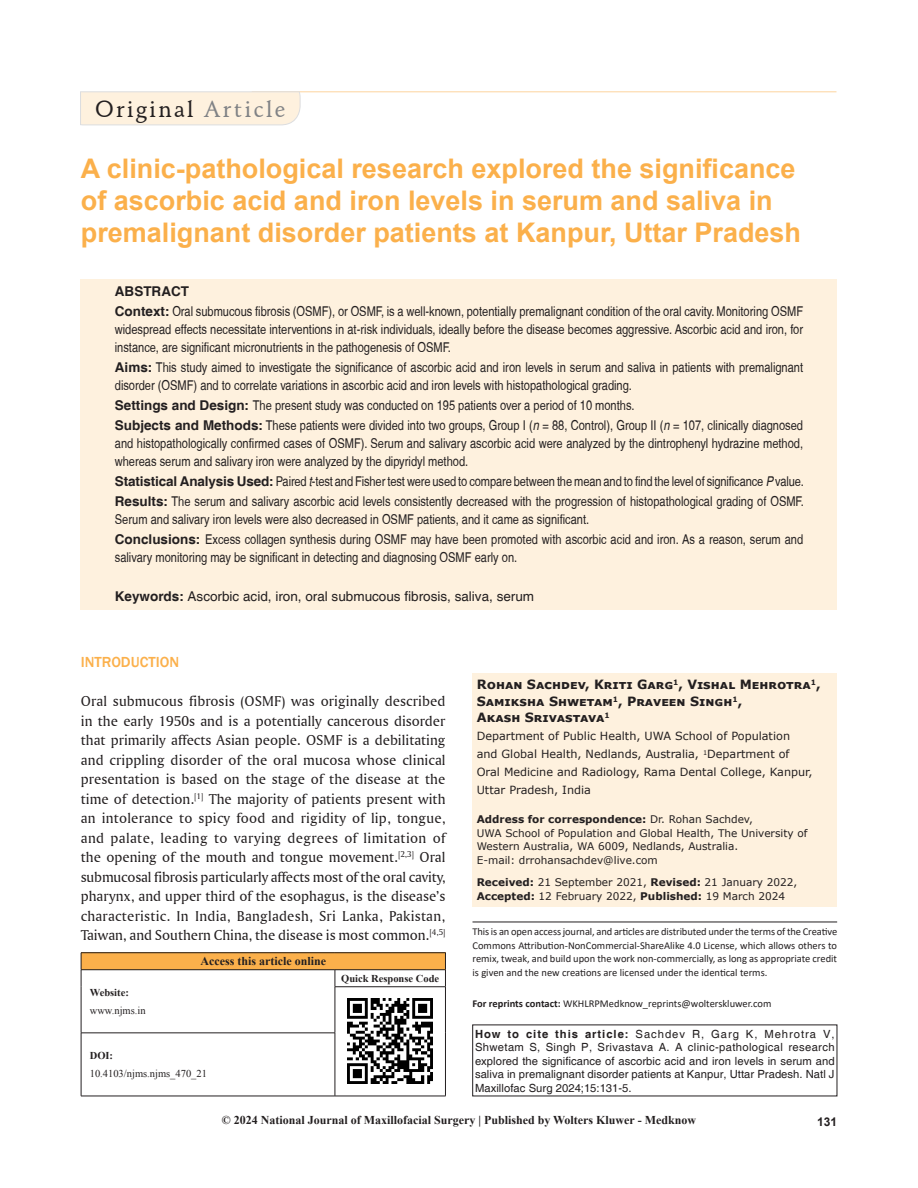
<style>
.page{position:relative;width:918px;height:1188px;background:#fff}
.page>*{position:absolute;margin:0;border:0;box-sizing:border-box;transform-origin:0 0}
.AT{font:700 27px/32.4px "Arial";color:#fbb04b}
.AH{font:500 22.5px "Schneidler BT";letter-spacing:.1em;color:#231f20}
.TX{font:15px/19.5px "Amerigo BT Roman A";color:#231f20;text-align:justify}
.t1{font:500 15px "Franklin Gothic";color:#fbb04b}
.ABS{font:condensed 13.5px/18px "Helvetica";color:#231f20}
.KWD{font:13.5px "Helvetica";color:#231f20}
.ABSH{font:700 13.5px "Helvetica";color:#231f20}
.AU{font:700 12.75px/16.5px "Verdana";color:#231f20}
.AAO{font:700 12px "Times New Roman";color:#231f20}
.R_Folio{font:700 12px "Arial";color:#231f20}
.HTC{font:11.25px/13.5px "Helvetica";letter-spacing:.005em;color:#231f20;text-align:justify}
.AFF{font:11.25px/18px "Verdana";color:#231f20}
.TX-2{font:10.5px/13.6px "Calibri";color:#231f20;text-align:justify}
.ADD{font:10.5px/13.6px "Verdana";color:#231f20}
.DOI_TX{font:10.5px "Times New Roman";color:#231f20}
.QRC{font:700 10.5px "Times New Roman";color:#231f20}
.WEB_TX{font:10.5px "Times New Roman";color:#231f20}
.WEB{font:700 10.5px "Times New Roman";color:#231f20}
.DOI{font:700 10.5px "Times New Roman";color:#231f20}
.s1{color:#808285}
.s2{font-weight:700;font-stretch:normal}
.s3{font-style:italic}
.s4{font-weight:700}
</style>
<div class="page">
<hr style="left:252px;top:91px;width:584px;height:1px;background:#fdd49f">
<div style="left:472px;top:673px;width:365px;height:233px;background:#fef1de"></div>
<svg style="left:80px;top:91px;width:221px;height:35px;background:#fbf0df"></svg>
<div style="left:81px;top:279px;width:756px;height:331px;background:#fef1de"></div>
<div style="left:81px;top:953px;width:364px;height:17px;background:#fbb04b"></div>
<hr style="left:81px;top:952px;width:254px;height:1px;background:#231f20">
<hr style="left:335px;top:952px;width:111px;height:1px;background:#231f20">
<hr style="left:81px;top:969px;width:254px;height:1px;background:#231f20">
<svg style="left:81px;top:953px;width:1px;height:34px"></svg>
<hr style="left:335px;top:969px;width:111px;height:1px;background:#231f20">
<svg style="left:335px;top:970px;width:1px;height:16px"></svg>
<svg style="left:445px;top:953px;width:1px;height:33px"></svg>
<hr style="left:81px;top:987px;width:1px;height:46px;background:#231f20">
<hr style="left:335px;top:986px;width:111px;height:1px;background:#231f20">
<hr style="left:335px;top:987px;width:1px;height:46px;background:#231f20">
<hr style="left:445px;top:987px;width:1px;height:46px;background:#231f20">
<hr style="left:81px;top:1033px;width:254px;height:1px;background:#231f20">
<hr style="left:81px;top:1033px;width:1px;height:63px;background:#231f20">
<hr style="left:335px;top:1033px;width:1px;height:63px;background:#231f20">
<hr style="left:445px;top:1033px;width:1px;height:63px;background:#231f20">
<hr style="left:81px;top:1096px;width:254px;height:1px;background:#231f20">
<hr style="left:335px;top:1096px;width:111px;height:1px;background:#231f20">
<img style="left:348px;top:999px;width:85px;height:85px">
<hr style="left:472px;top:922px;width:365px;height:1px;background:#231f20">
<p class="AH" style="left:95px;top:95px;width:192px">Original <span class="s1">Article</span></p>
<p class="AT" style="left:81px;top:152px;width:722px">A clinic‑pathological research explored the significance of ascorbic acid and iron levels in serum and saliva in premalignant disorder patients at Kanpur, Uttar Pradesh</p>
<p class="ABSH" style="left:115px;top:283px;width:76px">ABSTRACT</p>
<p class="ABS" style="left:115px;top:302px;width:690px;text-align:justify"><span class="s2">Context:</span> Oral submucous fibrosis (OSMF), or OSMF, is a well‑known, potentially premalignant condition of the oral cavity. Monitoring OSMF widespread effects necessitate interventions in at‑risk individuals, ideally before the disease becomes aggressive. Ascorbic acid and iron, for instance, are significant micronutrients in the pathogenesis of OSMF.</p>
<p class="ABS" style="left:115px;top:358px;width:690px"><span class="s2">Aims:</span> This study aimed to investigate the significance of ascorbic acid and iron levels in serum and saliva in patients with premalignant disorder (OSMF) and to correlate variations in ascorbic acid and iron levels with histopathological grading.</p>
<p class="ABS" style="left:115px;top:396px;width:521px"><span class="s2">Settings and Design:</span> The present study was conducted on 195 patients over a period of 10 months.</p>
<p class="ABS" style="left:115px;top:416px;width:690px;text-align:justify"><span class="s2">Subjects and Methods:</span> These patients were divided into two groups, Group I (<span class="s3">n</span> = 88, Control), Group II (<span class="s3">n</span> = 107, clinically diagnosed and histopathologically confirmed cases of OSMF). Serum and salivary ascorbic acid were analyzed by the dintrophenyl hydrazine method, whereas serum and salivary iron were analyzed by the dipyridyl method.</p>
<p class="ABS" style="left:115px;top:472px;width:690px"><span class="s2">Statistical Analysis Used:</span> Paired <span class="s3">t</span>‑test and Fisher test were used to compare between the mean and to find the level of significance <span class="s3">P</span> value.</p>
<p class="ABS" style="left:115px;top:492px;width:690px"><span class="s2">Results:</span> The serum and salivary ascorbic acid levels consistently decreased with the progression of histopathological grading of OSMF.<br>Serum and salivary iron levels were also decreased in OSMF patients, and it came as significant.</p>
<p class="ABS" style="left:115px;top:531px;width:690px"><span class="s2">Conclusions:</span> Excess collagen synthesis during OSMF may have been promoted with ascorbic acid and iron. As a reason, serum and salivary monitoring may be significant in detecting and diagnosing OSMF early on.</p>
<p class="KWD" style="left:115px;top:589px;width:421px"><span class="s4">Keywords:</span> Ascorbic acid, iron, oral submucous fibrosis, saliva, serum</p>
<h1 class="t1" style="left:81px;top:653px;width:100px">INTRODUCTION</h1>
<p class="TX" style="left:81px;top:691px;width:366px">Oral submucous fibrosis (OSMF) was originally described in the early 1950s and is a potentially cancerous disorder that primarily affects Asian people. OSMF is a debilitating and crippling disorder of the oral mucosa whose clinical presentation is based on the stage of the disease at the time of detection.<sup>[1]</sup> The majority of patients present with an intolerance to spicy food and rigidity of lip, tongue, and palate, leading to varying degrees of limitation of the opening of the mouth and tongue movement.<sup>[2,3]</sup> Oral submucosal fibrosis particularly affects most of the oral cavity, pharynx, and upper third of the esophagus, is the disease’s characteristic. In India, Bangladesh, Sri Lanka, Pakistan, Taiwan, and Southern China, the disease is most common.<sup>[4,5]</sup></p>
<p class="WEB" style="left:90px;top:985px;width:41px">Website:</p>
<p class="WEB_TX" style="left:90px;top:1003px;width:57px">www.njms.in</p>
<p class="AAO" style="left:200px;top:953px;width:127px">Access this article online</p>
<p class="DOI" style="left:90px;top:1048px;width:25px">DOI:</p>
<p class="DOI_TX" style="left:90px;top:1066px;width:119px">10.4103/njms.njms_470_21</p>
<p class="QRC" style="left:341px;top:971px;width:100px">Quick Response Code</p>
<p class="AU" style="left:477px;top:676px;width:345px">Rohan Sachdev, Kriti Garg<sup>1</sup>, Vishal Mehrotra<sup>1</sup>,<br>Samiksha Shwetam<sup>1</sup>, Praveen Singh<sup>1</sup>,<br>Akash Srivastava<sup>1</sup></p>
<p class="AFF" style="left:477px;top:727px;width:337px">Department of Public Health, UWA School of Population and Global Health, Nedlands, Australia, <sup>1</sup>Department of Oral Medicine and Radiology, Rama Dental College, Kanpur, Uttar Pradesh, India</p>
<p class="ADD" style="left:477px;top:812px;width:332px"><span class="s4">Address for correspondence:</span> Dr. Rohan Sachdev,<br>UWA School of Population and Global Health, The University of Western Australia, WA 6009, Nedlands, Australia.<br>E‑mail: drrohansachdev@live.com</p>
<p class="ADD" style="left:477px;top:875px;width:322px"><span class="s4">Received:</span> 21 September 2021, <span class="s4">Revised:</span> 21 January 2022,<br><span class="s4">Accepted:</span> 12 February 2022, <span class="s4">Published:</span> 19 March 2024</p>
<p class="TX-2" style="left:472px;top:925px;width:366px">This is an open access journal, and articles are distributed under the terms of the Creative Commons Attribution‑NonCommercial‑ShareAlike 4.0 License, which allows others to remix, tweak, and build upon the work non‑commercially, as long as appropriate credit is given and the new creations are licensed under the identical terms.</p>
<p class="TX-2" style="left:472px;top:996px;width:300px"><span class="s4">For reprints contact:</span> WKHLRPMedknow_reprints@wolterskluwer.com</p>
<p class="HTC" style="left:475px;top:1027px;width:361px"><span class="s4">How to cite this article:</span> Sachdev R, Garg K, Mehrotra V, Shwetam S, Singh P, Srivastava A. A clinic‑pathological research explored the significance of ascorbic acid and iron levels in serum and saliva in premalignant disorder patients at Kanpur, Uttar Pradesh. Natl J Maxillofac Surg 2024;15:131-5.</p>
<p class="AAO" style="left:222px;top:1112px;width:476px">© 2024 National Journal of Maxillofacial Surgery | Published by Wolters Kluwer - Medknow</p>
<p class="R_Folio" style="left:817px;top:1114px;width:22px">131</p>
</div>
